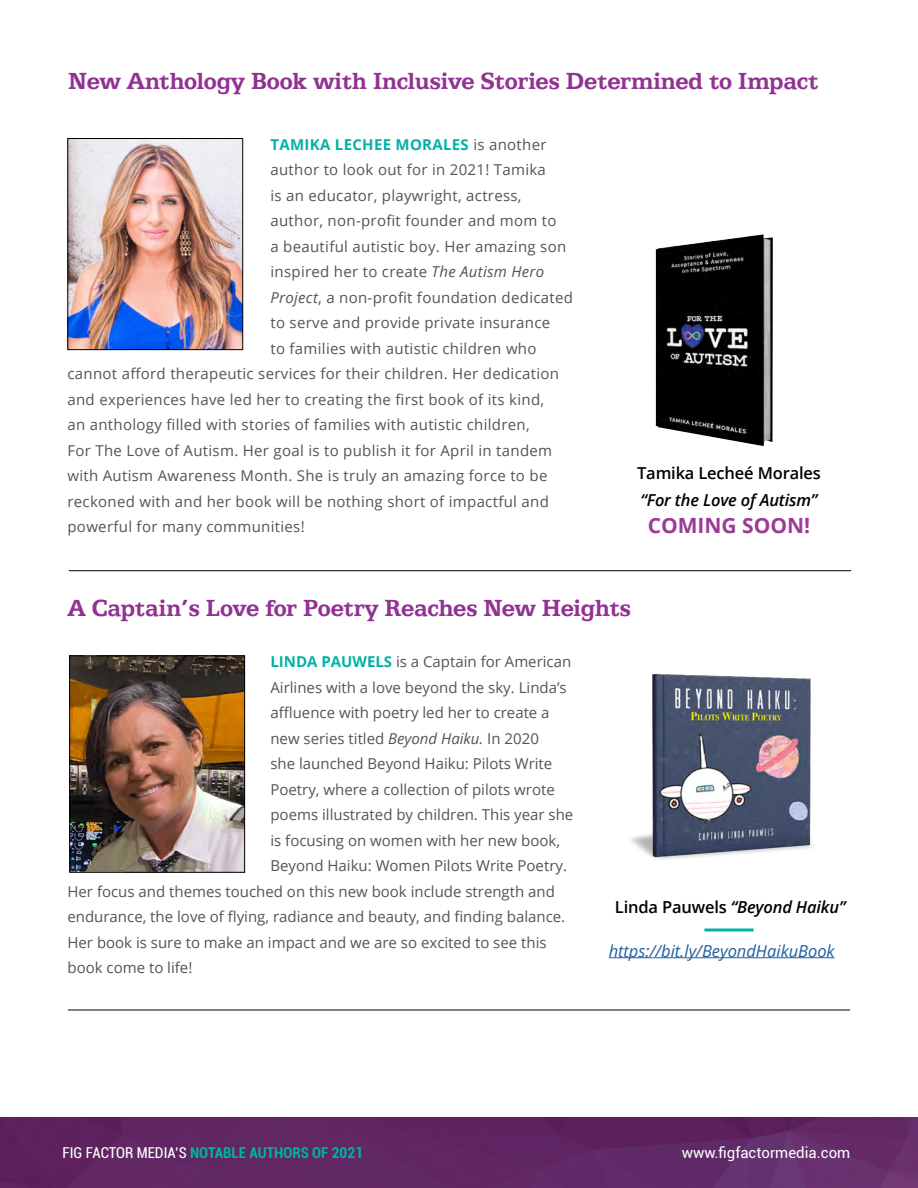
<style>
.page{position:relative;width:918px;height:1188px;background:#fff}
.page>*{position:absolute;margin:0;border:0;box-sizing:border-box;transform-origin:0 0}
.t1{font:700 24px "Egyptian Text";letter-spacing:-.005em;color:#913293}
.t2{font:700 21px "Open Sans";color:#9d3a96}
.t3{font:italic 600 16.5px "Open Sans";letter-spacing:-.01em;color:#000}
.t4{font:italic 16.5px "Open Sans";color:#215e9e}
.t5{font:600 16.5px "Open Sans";letter-spacing:-.01em;color:#000}
.t6{font:15px "Open Sans";letter-spacing:.02em;color:#535459}
.t7{font:15px "Open Sans";color:#535459}
.t8{font:700 condensed 15px "Roboto";color:#00b2a6}
.t9{font:700 15px "Open Sans";letter-spacing:.02em;color:#00b2a6}
.t10{font:15px "Roboto";color:#fff}
.s1{font-weight:400;color:#535459}
.s2{font-style:italic}
.s3{font-weight:700;color:#00b2a6}
.s4{font-style:normal}
.s5{font-weight:400;color:#fff}
</style>
<div class="page">
<img style="left:0;top:1117px;width:918px;height:71px">
<img style="left:69px;top:140px;width:172px;height:208px">
<div style="left:67px;top:138px;width:176px;height:212px;border:1px solid #000"></div>
<hr style="left:69px;top:570px;width:782px;height:1px;background:#000">
<img style="left:71px;top:658px;width:172px;height:213px">
<div style="left:69px;top:656px;width:176px;height:217px;border:1px solid #000"></div>
<hr style="left:609px;top:957px;width:226px;height:1px;background:#215e9e">
<hr style="left:68px;top:1010px;width:782px;height:1px;background:#000">
<img style="left:630px;top:673px;width:182px;height:187px">
<img style="left:656px;top:234px;width:117px;height:212px">
<svg style="left:704px;top:928px;width:50px;height:4px"></svg>
<h1 class="t1" style="left:68px;top:67px;width:752px">New Anthology Book with Inclusive Stories Determined to Impact</h1>
<p class="t9" style="left:270px;top:134px;width:278px">TAMIKA LECHEE MORALES <span class="s1">is another</span></p>
<p class="t6" style="left:270px;top:159px;width:277px">author to look out for in 2021! Tamika</p>
<p class="t6" style="left:270px;top:185px;width:253px">is an educator, playwright, actress,</p>
<p class="t6" style="left:270px;top:210px;width:288px">author, non-profit founder and mom to</p>
<p class="t6" style="left:270px;top:236px;width:297px">a beautiful autistic boy. Her amazing son</p>
<p class="t6" style="left:270px;top:261px;width:275px">inspired her to create <span class="s2">The Autism Hero</span></p>
<p class="t6" style="left:270px;top:287px;width:304px"><span class="s2">Project</span>, a non-profit foundation dedicated</p>
<p class="t6" style="left:270px;top:312px;width:281px">to serve and provide private insurance</p>
<p class="t6" style="left:270px;top:338px;width:268px">to families with autistic children who</p>
<p class="t6" style="left:67px;top:363px;width:493px">cannot afford therapeutic services for their children. Her dedication</p>
<p class="t6" style="left:67px;top:389px;width:478px">and experiences have led her to creating the first book of its kind,</p>
<p class="t6" style="left:67px;top:414px;width:464px">an anthology filled with stories of families with autistic children,</p>
<p class="t6" style="left:67px;top:440px;width:486px">For The Love of Autism. Her goal is to publish it for April in tandem</p>
<p class="t6" style="left:67px;top:465px;width:481px">with Autism Awareness Month. She is truly an amazing force to be</p>
<p class="t6" style="left:67px;top:491px;width:483px">reckoned with and her book will be nothing short of impactful and</p>
<p class="t6" style="left:67px;top:516px;width:239px">powerful for many communities!</p>
<p class="t5" style="left:637px;top:462px;width:185px">Tamika Lecheé Morales</p>
<p class="t3" style="left:641px;top:489px;width:178px">“For the Love of Autism”</p>
<h2 class="t2" style="left:648px;top:511px;width:164px">COMING SOON!</h2>
<h1 class="t1" style="left:68px;top:594px;width:565px">A Captain’s Love for Poetry Reaches New Heights</h1>
<p class="t7" style="left:270px;top:651px;width:302px"><span class="s3">LINDA PAUWELS</span> is a Captain for American</p>
<p class="t7" style="left:270px;top:677px;width:298px">Airlines with a love beyond the sky. Linda’s</p>
<p class="t7" style="left:270px;top:702px;width:281px">affluence with poetry led her to create a</p>
<p class="t7" style="left:270px;top:728px;width:270px">new series titled <span class="s2">Beyond Haiku.</span> In 2020</p>
<p class="t7" style="left:270px;top:753px;width:283px">she launched Beyond Haiku: Pilots Write</p>
<p class="t7" style="left:270px;top:779px;width:286px">Poetry, where a collection of pilots wrote</p>
<p class="t7" style="left:270px;top:804px;width:304px">poems illustrated by children. This year she</p>
<p class="t7" style="left:270px;top:830px;width:291px">is focusing on women with her new book,</p>
<p class="t7" style="left:270px;top:855px;width:298px">Beyond Haiku: Women Pilots Write Poetry.</p>
<p class="t7" style="left:67px;top:881px;width:489px">Her focus and themes touched on this new book include strength and</p>
<p class="t7" style="left:67px;top:906px;width:499px">endurance, the love of flying, radiance and beauty, and finding balance.</p>
<p class="t7" style="left:67px;top:932px;width:481px">Her book is sure to make an impact and we are so excited to see this</p>
<p class="t7" style="left:67px;top:957px;width:126px">book come to life!</p>
<p class="t3" style="left:615px;top:895px;width:232px"><span class="s4">Linda Pauwels</span> “Beyond Haiku”</p>
<p class="t4" style="left:609px;top:939px;width:227px">https://bit.ly/BeyondHaikuBook</p>
<p class="t8" style="left:63px;top:1142px;width:302px"><span class="s5">FIG FACTOR MEDIA’S</span> NOTABLE AUTHORS OF 2021</p>
<p class="t10" style="left:682px;top:1142px;width:170px">www.figfactormedia.com</p>
</div>
